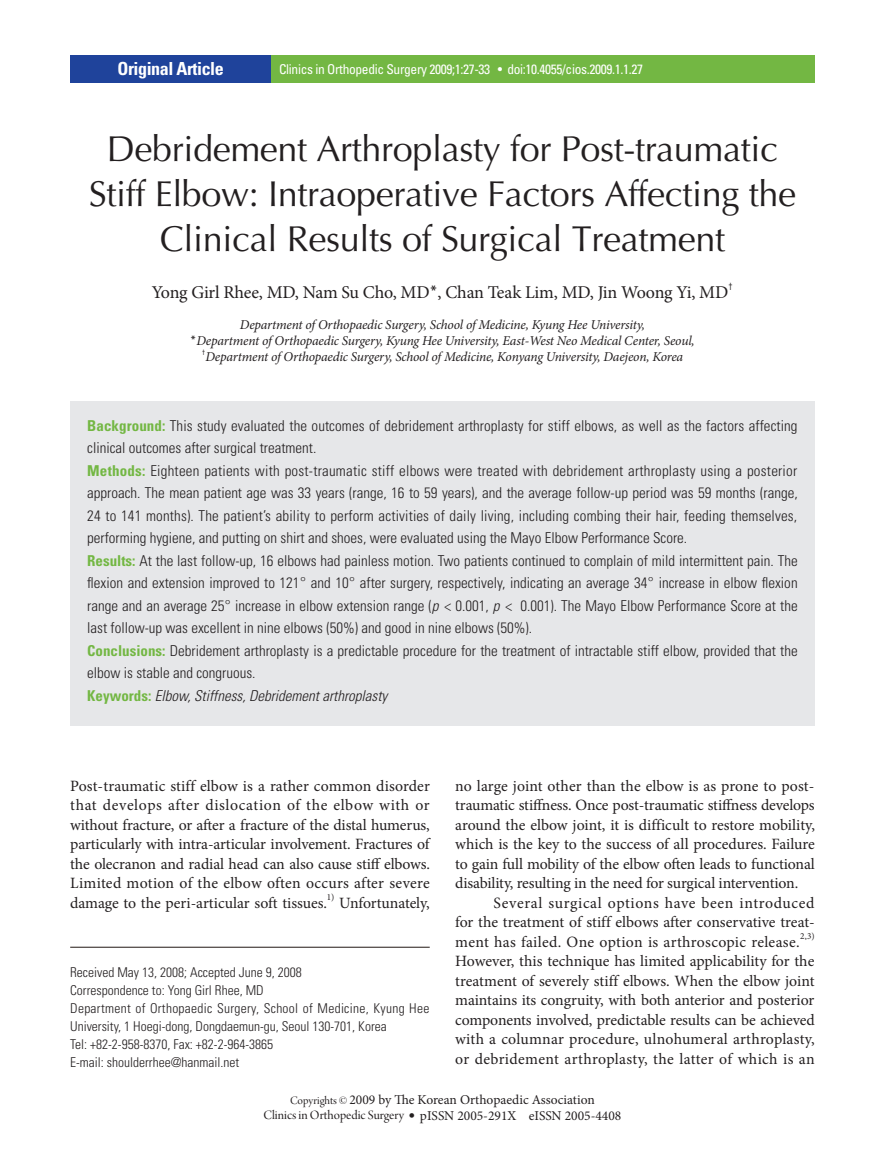
<style>
.page{position:relative;width:885px;height:1170px;background:#fff}
.page>*{position:absolute;margin:0;border:0;box-sizing:border-box;transform-origin:0 0}
.t1{font:36px/45px "Optima LT Std";letter-spacing:-.01em;color:#231f20;text-align:center}
.t2{font:18px "Minion Pro";letter-spacing:-.015em;color:#231f20}
.t3{font:700 condensed 18px "Univers";letter-spacing:-.025em;color:#fff}
.t4{font:15.75px/19.5px "Minion Pro";letter-spacing:.005em;color:#231f20;text-align:justify}
.t5{font:300 condensed 15px/22.5px "Univers";color:#231f20}
.t6{font:300 condensed 13.5px/18px "Univers";color:#231f20}
.t7{font:italic 13.5px/16.2px "Minion Pro";letter-spacing:-.015em;color:#231f20;text-align:center}
.t8{font:13.5px/15.1px "Minion Pro";color:#231f20;text-align:center}
.t9{font:condensed 13.5px "Univers";letter-spacing:-.025em;color:#fff}
.t10{font:500 condensed 10.5px "Univers";color:#231f20}
.t11{font:9.15px "Minion Pro";color:#231f20}
.t12{font:500 condensed 7.8px "Univers";color:#231f20}
.s1{font-family:"Univers";font-weight:500;font-stretch:condensed}
.s2{font-family:"Univers";font-weight:500;font-style:normal;font-stretch:condensed}
.s3{font-weight:700;color:#73b743}
.s4{font-family:"Batang";font-weight:400;font-stretch:normal}
.s5{font-style:italic}
.s6{font-family:"Arno Pro Display";font-size:12px}
.s7{font-family:"Arno Pro Display"}
.s8{font-family:"Optima LT Std"}
</style>
<div class="page">
<div style="left:70px;top:401px;width:744px;height:324px;background:#e6e7e9"></div>
<div style="left:70px;top:55px;width:201px;height:27px;background:#1f439b"></div>
<div style="left:271px;top:55px;width:543px;height:27px;background:#73b743"></div>
<hr style="left:70px;top:946px;width:359px;height:1px;background:#211713">
<p class="t3" style="left:117px;top:58px;width:108px">Original Article</p>
<p class="t9" style="left:279px;top:60px;width:365px">Clinics in Orthopedic Surgery 2009;1:27-33 • doi:10.4055/cios.2009.1.1.27</p>
<h1 class="t1" style="left:89px;top:127px;width:709px">Debridement Arthroplasty for Post-traumatic<br>Stiff Elbow: Intraoperative Factors Affecting the<br>Clinical Results of Surgical Treatment</h1>
<p class="t2" style="left:152px;top:280px;width:578px">Yong Girl Rhee, MD, Nam Su Cho, MD<span class="s1">*</span>, Chan Teak Lim, MD, Jin Woong Yi, MD</p>
<p class="t10" style="left:728px;top:280px;width:6px">†</p>
<p class="t7" style="left:190px;top:316px;width:506px">Department of Orthopaedic Surgery, School of Medicine, Kyung Hee University,<br><span class="s2">*</span>Department of Orthopaedic Surgery, Kyung Hee University, East-West Neo Medical Center, Seoul,</p>
<p class="t12" style="left:202px;top:347px;width:5px">†</p>
<p class="t7" style="left:205px;top:348px;width:479px">Department of Orthopaedic Surgery, School of Medicine, Konyang University, Daejeon, Korea</p>
<p class="t5" style="left:87px;top:414px;width:712px"><span class="s3">Background:</span> This study evaluated the outcomes of debridement arthroplasty for stiff elbows, as well as the factors affecting clinical outcomes after surgical treatment.<br><span class="s3">Methods:</span> Eighteen patients with post-traumatic stiff elbows were treated with debridement arthroplasty using a posterior approach. The mean patient age was 33 years (range, 16 to 59 years), and the average follow-up period was 59 months (range, 24 to 141 months). The patient’s ability to perform activities of daily living, including combing their hair, feeding themselves, performing hygiene, and putting on shirt and shoes, were evaluated using the Mayo Elbow Performance Score.<br><span class="s3">Results:</span> At the last follow-up, 16 elbows had painless motion. Two patients continued to complain of mild intermittent pain. The flexion and extension improved to 121<span class="s4">°</span> and 10<span class="s4">°</span> after surgery, respectively, indicating an average 34<span class="s4">°</span> increase in elbow flexion range and an average 25<span class="s4">°</span> increase in elbow extension range (<span class="s5">p</span> &lt; 0.001, <span class="s5">p</span> &lt; 0.001). The Mayo Elbow Performance Score at the last follow-up was excellent in nine elbows (50%) and good in nine elbows (50%).<br><span class="s3">Conclusions:</span> Debridement arthroplasty is a predictable procedure for the treatment of intractable stiff elbow, provided that the elbow is stable and congruous.<br><span class="s3">Keywords:</span> <span class="s5">Elbow, Stiffness, Debridement arthroplasty</span></p>
<p class="t4" style="left:70px;top:776px;width:361px">Post-traumatic stiff elbow is a rather common disorder that develops after dislocation of the elbow with or without fracture, or after a fracture of the distal humerus, particularly with intra-articular involvement. Fractures of the olecranon and radial head can also cause stiff elbows.<br>Limited motion of the elbow often occurs after severe damage to the peri-articular soft tissues.</p>
<p class="t11" style="left:327px;top:891px;width:9px">1)</p>
<p class="t4" style="left:339px;top:893px;width:92px">Unfortunately,</p>
<p class="t6" style="left:70px;top:962px;width:360px">Received May 13, 2008; Accepted June 9, 2008<br>Correspondence to: Yong Girl Rhee, MD<br>Department of Orthopaedic Surgery, School of Medicine, Kyung Hee University, 1 Hoegi-dong, Dongdaemun-gu, Seoul 130-701, Korea<br>Tel: +82-2-958-8370, Fax: +82-2-964-3865<br>E-mail: shoulderrhee@hanmail.net</p>
<p class="t4" style="left:455px;top:776px;width:361px">no large joint other than the elbow is as prone to post&shy;traumatic stiffness. Once post-traumatic stiffness develops around the elbow joint, it is difficult to restore mobility, which is the key to the success of all procedures. Failure to gain full mobility of the elbow often leads to functional disability, resulting in the need for surgical intervention.</p>
<p class="t4" style="left:455px;top:893px;width:361px;text-indent:38px">Several surgical options have been introduced for the treatment of stiff elbows after conservative treat&shy;ment has failed. One option is arthroscopic release.</p>
<p class="t11" style="left:800px;top:930px;width:16px">2,3)</p>
<p class="t4" style="left:455px;top:951px;width:361px">However, this technique has limited applicability for the treatment of severely stiff elbows. When the elbow joint maintains its congruity, with both anterior and posterior components involved, predictable results can be achieved with a columnar procedure, ulnohumeral arthroplasty, or debridement arthroplasty, the latter of which is an</p>
<p class="t8" style="left:263px;top:1092px;width:359px"><span class="s6">Copyrights ©</span> 2009 by The Korean Orthopaedic Association<br><span class="s7">Clinics in Orthopedic Surgery</span> <span class="s8">•</span> pISSN 2005-291X eISSN 2005-4408</p>
</div>
